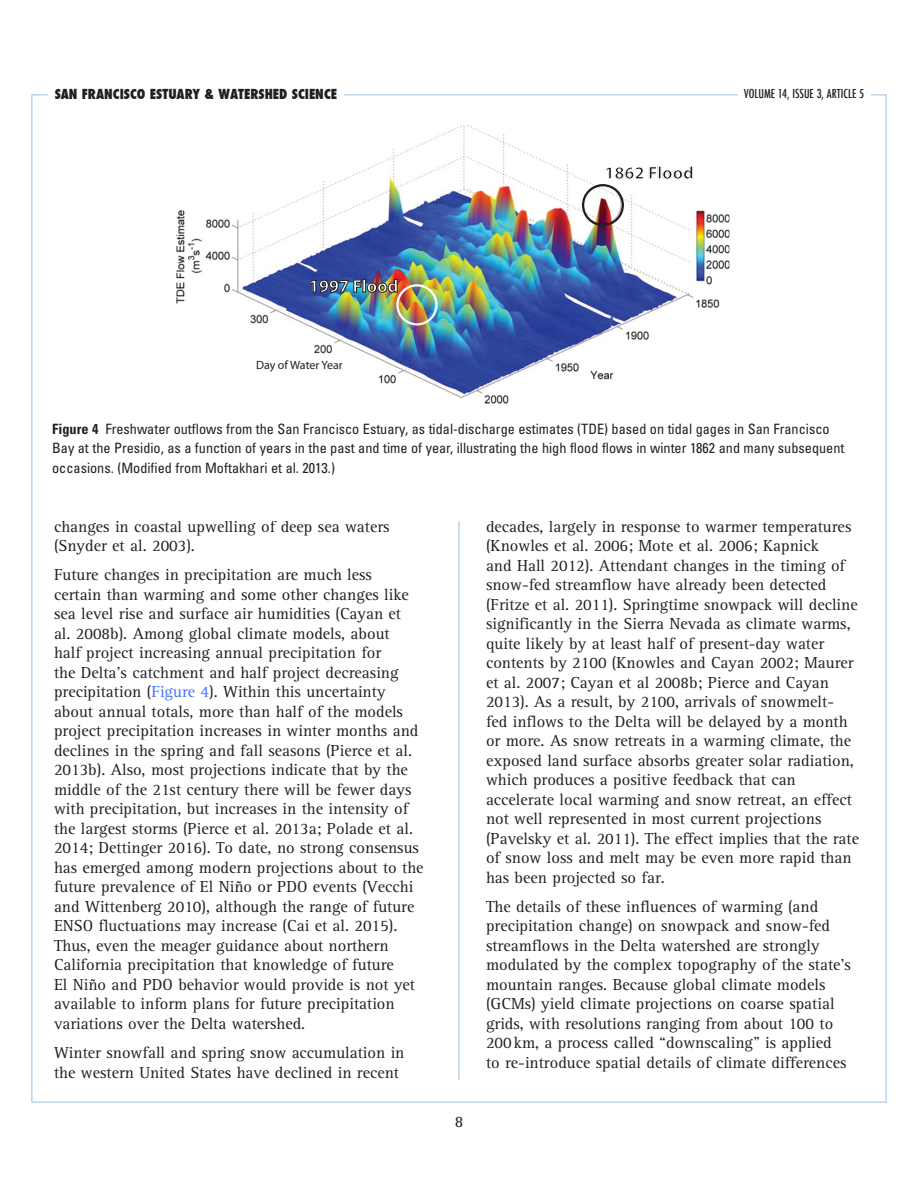
<style>
.page{position:relative;width:918px;height:1188px;background:#fff}
.page>*{position:absolute;margin:0;border:0;box-sizing:border-box;transform-origin:0 0}
.t1{font:700 18px "Myriad Pro";color:#fff}
.t2{font:700 18px "Myriad Pro";color:#231f20}
.t3{font:16.5px/19.5px "Rotis Serif";color:#231f20}
.t4{font:condensed 14.25px/19.5px "Univers";color:#231f20}
.t5{font:800 condensed 13.5px "Futura";color:#231f20}
.t6{font:500 condensed 12px "Futura";color:#231f20}
.t7{font:12px "Myriad Pro";color:#231f20}
.s1{font-weight:700}
.s2{color:#3c73ff}
</style>
<div class="page">
<hr style="left:459px;top:126px;width:1px;height:954px;background:#99c0e6">
<div style="left:54px;top:124px;width:810px;height:378px;background:#fff"></div>
<img style="left:176px;top:126px;width:554px;height:278px">
<div style="left:594px;top:165px;width:74px;height:19px;background:#fff"></div>
<div style="left:396px;top:284px;width:42px;height:41px;border:2px solid #fff;border-radius:50%"></div>
<img style="left:310px;top:272px;width:88px;height:21px">
<svg style="left:605px;top:159px;width:89px;height:21px"></svg>
<div style="left:201px;top:360px;width:129px;height:39px;background:#fff"></div>
<div style="left:582px;top:184px;width:42px;height:42px;border:2px solid #231f20;border-radius:50%"></div>
<div style="left:52px;top:422px;width:812px;height:98px;background:#fff"></div>
<p class="t5" style="left:55px;top:84px;width:284px">SAN FRANCISCO ESTUARY &amp; WATERSHED SCIENCE</p>
<p class="t1" style="left:309px;top:274px;width:91px">1997 Flood</p>
<p class="t7" style="left:256px;top:358px;width:88px">Day of Water Year</p>
<p class="t2" style="left:604px;top:161px;width:91px">1862 Flood</p>
<p class="t6" style="left:744px;top:86px;width:121px">VOLUME 14, ISSUE 3, ARTICLE 5</p>
<p class="t4" style="left:52px;top:419px;width:794px"><span class="s1">Figure 4</span> Freshwater outflows from the San Francisco Estuary, as tidal-discharge estimates (TDE) based on tidal gages in San Francisco<br>Bay at the Presidio, as a function of years in the past and time of year, illustrating the high flood flows in winter 1862 and many subsequent occasions. (Modified from Moftakhari et al. 2013.)</p>
<p class="t3" style="left:54px;top:517px;width:337px">changes in coastal upwelling of deep sea waters (Snyder et al. 2003).</p>
<p class="t3" style="left:54px;top:566px;width:371px">Future changes in precipitation are much less<br>certain than warming and some other changes like sea level rise and surface air humidities (Cayan et<br>al. 2008b). Among global climate models, about<br>half project increasing annual precipitation for<br>the Delta’s catchment and half project decreasing precipitation (<span class="s2">Figure 4</span>). Within this uncertainty about annual totals, more than half of the models project precipitation increases in winter months and declines in the spring and fall seasons (Pierce et al.<br>2013b). Also, most projections indicate that by the middle of the 21st century there will be fewer days with precipitation, but increases in the intensity of the largest storms (Pierce et al. 2013a; Polade et al.<br>2014; Dettinger 2016). To date, no strong consensus has emerged among modern projections about to the future prevalence of El Niño or PDO events (Vecchi and Wittenberg 2010), although the range of future ENSO fluctuations may increase (Cai et al. 2015).<br>Thus, even the meager guidance about northern California precipitation that knowledge of future<br>El Niño and PDO behavior would provide is not yet available to inform plans for future precipitation variations over the Delta watershed.</p>
<p class="t3" style="left:54px;top:1043px;width:352px">Winter snowfall and spring snow accumulation in the western United States have declined in recent</p>
<p class="t3" style="left:455px;top:1113px;width:10px">8</p>
<p class="t3" style="left:486px;top:517px;width:375px">decades, largely in response to warmer temperatures (Knowles et al. 2006; Mote et al. 2006; Kapnick<br>and Hall 2012). Attendant changes in the timing of snow-fed streamflow have already been detected (Fritze et al. 2011). Springtime snowpack will decline significantly in the Sierra Nevada as climate warms, quite likely by at least half of present-day water contents by 2100 (Knowles and Cayan 2002; Maurer et al. 2007; Cayan et al 2008b; Pierce and Cayan 2013). As a result, by 2100, arrivals of snowmelt&shy;fed inflows to the Delta will be delayed by a month or more. As snow retreats in a warming climate, the exposed land surface absorbs greater solar radiation, which produces a positive feedback that can accelerate local warming and snow retreat, an effect not well represented in most current projections (Pavelsky et al. 2011). The effect implies that the rate of snow loss and melt may be even more rapid than has been projected so far.</p>
<p class="t3" style="left:486px;top:897px;width:367px">The details of these influences of warming (and precipitation change) on snowpack and snow-fed streamflows in the Delta watershed are strongly modulated by the complex topography of the state’s mountain ranges. Because global climate models (GCMs) yield climate projections on coarse spatial grids, with resolutions ranging from about 100 to 200km, a process called “downscaling” is applied<br>to re-introduce spatial details of climate differences</p>
</div>
